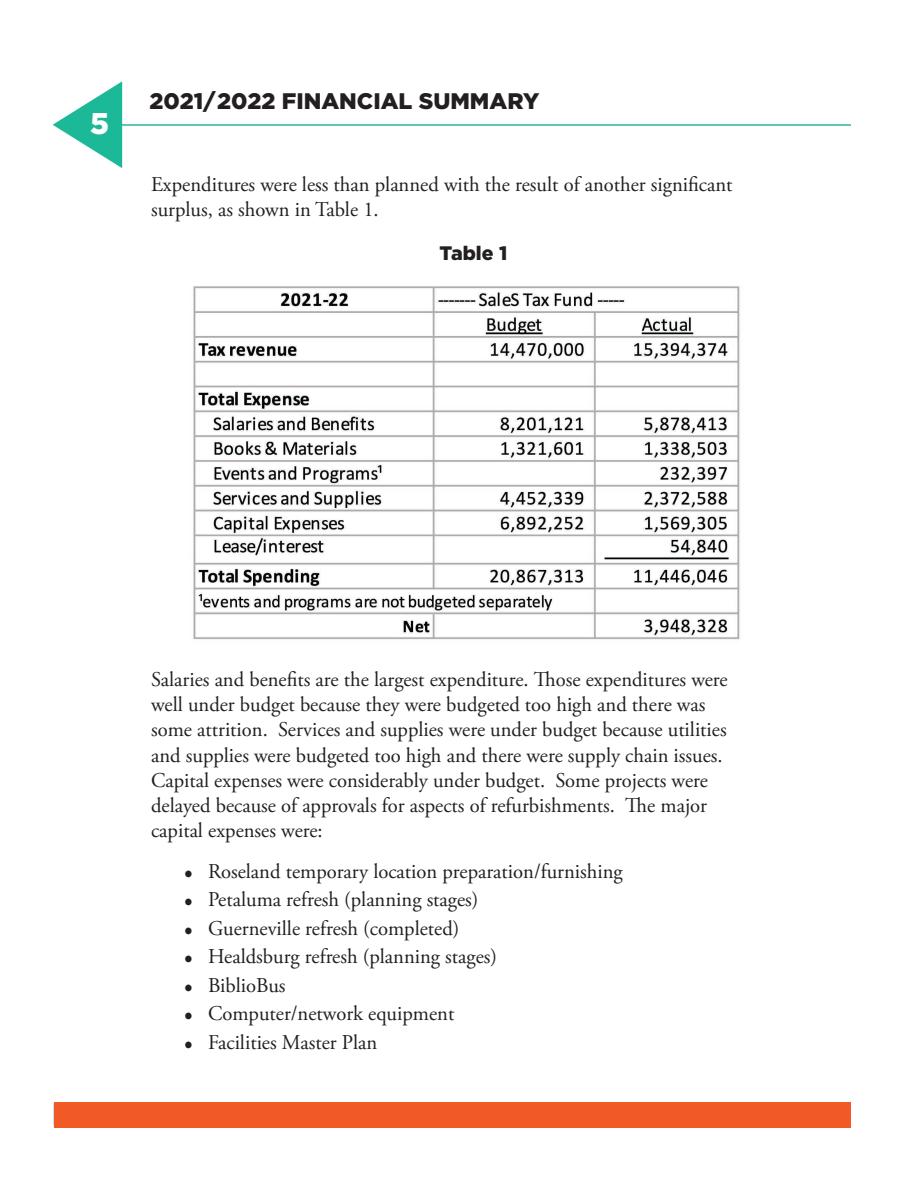
<style>
.page{position:relative;width:918px;height:1188px;background:#fff}
.page>*{position:absolute;margin:0;border:0;box-sizing:border-box;transform-origin:0 0}
.t1{font:900 30px "Gotham";color:#fff}
.t2{font:900 22.5px "Gotham";color:#231f20}
.t3{font:21px/25.2px "Adobe Garamond Pro";color:#231f20}
.t4{font:900 19.5px "Gotham";color:#231f20}
.s1{font-family:"Garamond Premr Pro";font-weight:500}
</style>
<div class="page">
<img style="left:52px;top:81px;width:798px;height:1045px">
<div style="left:54px;top:1102px;width:796px;height:26px;background:#f15926"></div>
<img style="left:167px;top:273px;width:595px;height:379px">
<svg style="left:534px;top:671px;width:22px;height:15px"></svg>
<svg style="left:625px;top:797px;width:22px;height:15px"></svg>
<h1 class="t1" style="left:90px;top:102px;width:20px">5</h1>
<p class="t2" style="left:150px;top:85px;width:391px">2021/2022 FINANCIAL SUMMARY</p>
<p class="t3" style="left:151px;top:173px;width:583px">Expenditures were less than planned with the result of another significant surplus, as shown in Table 1.</p>
<p class="t4" style="left:440px;top:239px;width:69px">Table 1</p>
<p class="t3" style="left:151px;top:668px;width:578px;text-indent:405px">ose expenditures were well under budget because they were budgeted too high and there was some attrition. Services and supplies were under budget because utilities and supplies were budgeted too high and there were supply chain issues.<br>Capital expenses were considerably under budget. Some projects were delayed because of approvals for aspects of refurbishments.</p>
<p class="t3" style="left:151px;top:668px;width:379px">Salaries and benefits are the largest expenditure.</p>
<p class="t3" style="left:647px;top:794px;width:61px">e major</p>
<p class="t3" style="left:151px;top:819px;width:173px">capital expenses were:</p>
<p class="t3" style="left:184px;top:859px;width:440px"><span class="s1">•</span> Roseland temporary location preparation/furnishing</p>
<p class="t3" style="left:184px;top:888px;width:296px"><span class="s1">•</span> Petaluma refresh (planning stages)</p>
<p class="t3" style="left:184px;top:916px;width:277px"><span class="s1">•</span> Guerneville refresh (completed)</p>
<p class="t3" style="left:184px;top:945px;width:315px"><span class="s1">•</span> Healdsburg refresh (planning stages)</p>
<p class="t3" style="left:184px;top:973px;width:103px"><span class="s1">•</span> BiblioBus</p>
<p class="t3" style="left:184px;top:1002px;width:272px"><span class="s1">•</span> Computer/network equipment</p>
<p class="t3" style="left:184px;top:1030px;width:195px"><span class="s1">•</span> Facilities Master Plan</p>
</div>
